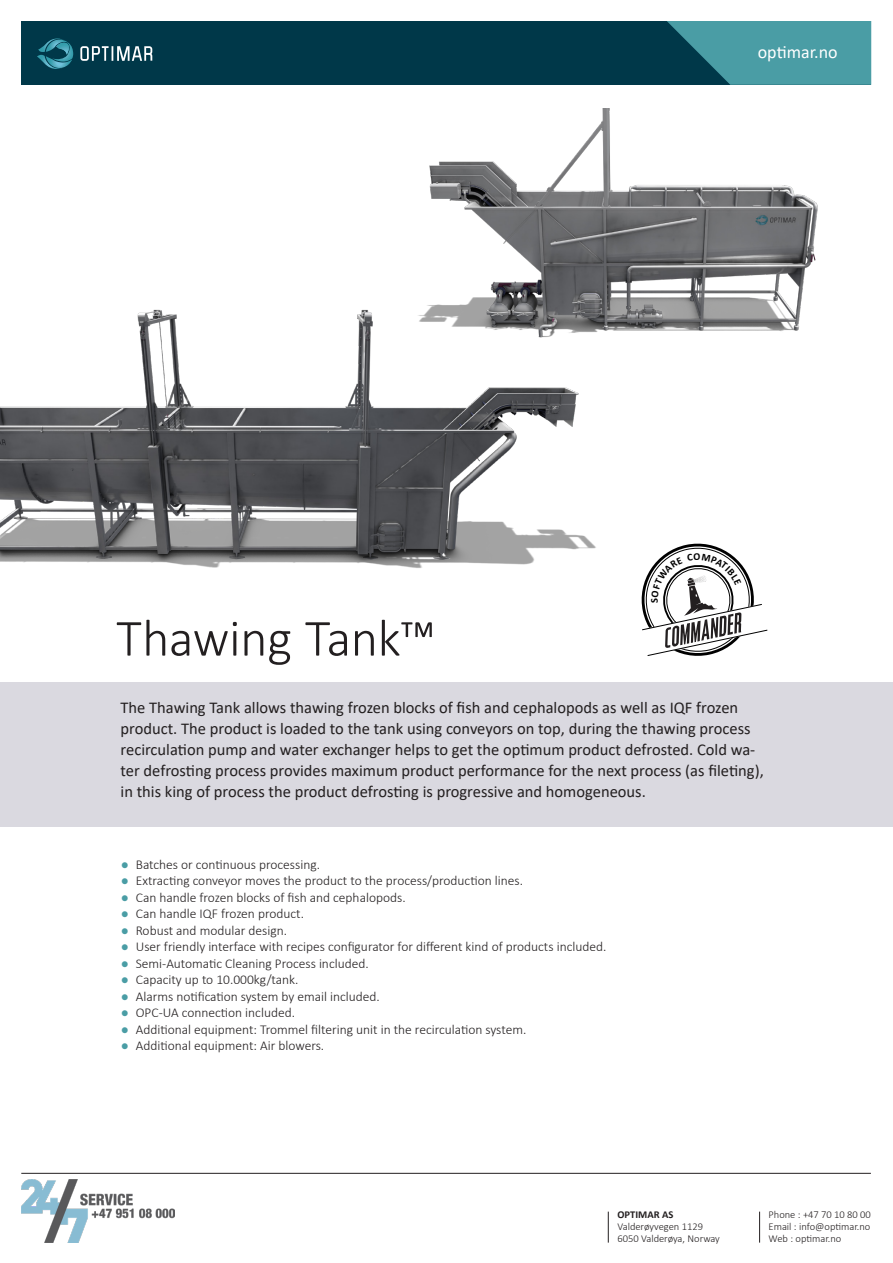
<style>
.page{position:relative;width:893px;height:1263px;background:#fff}
.page>*{position:absolute;margin:0;border:0;box-sizing:border-box;transform-origin:0 0}
._14_Small_Title_black_Titillium_Web{font:300 52.5px "Calibri";letter-spacing:-.01em;color:#231f20}
.t1{font:18px "Calibri";color:#fff}
.t2{font:16.5px/21px "Calibri";color:#231f20}
.t3{font:300 13.5px "Calibri";color:#231f20}
.t4{font:300 10.5px "Calibri";color:#231f20}
.t5{font:700 10.5px "Calibri";color:#231f20}
.t6{font:700 10.35px "Calibri";color:#000}
.s1{font-family:"Segoe UI";color:#4a9da5}
</style>
<div class="page">
<img style="left:0;top:309px;width:596px;height:259px">
<hr style="left:21px;top:1173px;width:850px;height:1px;background:#231f20">
<div style="left:0;top:682px;width:892px;height:145px;background:#dad9e0"></div>
<img style="left:21px;top:1180px;width:153px;height:62px">
<hr style="left:759px;top:1211px;width:1px;height:31px;background:#231f20">
<hr style="left:608px;top:1211px;width:1px;height:31px;background:#231f20">
<div style="left:22px;top:21px;width:849px;height:64px;background:#003849"></div>
<svg style="left:667px;top:21px;width:204px;height:64px"></svg>
<svg style="left:37px;top:38px;width:36px;height:31px"></svg>
<svg style="left:80px;top:46px;width:72px;height:15px"></svg>
<img style="left:338px;top:108px;width:480px;height:394px">
<svg style="left:641px;top:543px;width:127px;height:113px"></svg>
<p class="_14_Small_Title_black_Titillium_Web" style="left:116px;top:605px;width:321px">Thawing Tank™</p>
<p class="t1" style="left:758px;top:40px;width:81px">optimar.no</p>
<p class="t6" style="left:647px;top:603px;width:6px;rotate:-90deg">S</p>
<p class="t2" style="left:121px;top:696px;width:645px">The Thawing Tank allows thawing frozen blocks of fish and cephalopods as well as IQF frozen product. The product is loaded to the tank using conveyors on top, during the thawing process recirculation pump and water exchanger helps to get the optimum product defrosted. Cold wa&shy;ter defrosting process provides maximum product performance for the next process (as fileting), in this king of process the product defrosting is progressive and homogeneous.</p>
<p class="t3" style="left:121px;top:856px;width:201px"><span class="s1">●</span> Batches or continuous processing.</p>
<p class="t3" style="left:121px;top:872px;width:404px"><span class="s1">●</span> Extracting conveyor moves the product to the process/production lines.</p>
<p class="t3" style="left:121px;top:889px;width:286px"><span class="s1">●</span> Can handle frozen blocks of fish and cephalopods.</p>
<p class="t3" style="left:121px;top:905px;width:185px"><span class="s1">●</span> Can handle IQF frozen product.</p>
<p class="t3" style="left:121px;top:922px;width:168px"><span class="s1">●</span> Robust and modular design.</p>
<p class="t3" style="left:121px;top:938px;width:487px"><span class="s1">●</span> User friendly interface with recipes configurator for different kind of products included.</p>
<p class="t3" style="left:121px;top:955px;width:249px"><span class="s1">●</span> Semi-Automatic Cleaning Process included.</p>
<p class="t3" style="left:121px;top:971px;width:179px"><span class="s1">●</span> Capacity up to 10.000kg/tank.</p>
<p class="t3" style="left:121px;top:988px;width:260px"><span class="s1">●</span> Alarms notification system by email included.</p>
<p class="t3" style="left:121px;top:1004px;width:176px"><span class="s1">●</span> OPC-UA connection included.</p>
<p class="t3" style="left:121px;top:1021px;width:407px"><span class="s1">●</span> Additional equipment: Trommel filtering unit in the recirculation system.</p>
<p class="t3" style="left:121px;top:1037px;width:205px"><span class="s1">●</span> Additional equipment: Air blowers.</p>
<p class="t5" style="left:617px;top:1207px;width:57px">OPTIMAR AS</p>
<p class="t4" style="left:617px;top:1220px;width:87px">Valderøyvegen 1129</p>
<p class="t4" style="left:617px;top:1232px;width:104px">6050 Valderøya, Norway</p>
<p class="t4" style="left:769px;top:1208px;width:104px">Phone : +47 70 10 80 00</p>
<p class="t4" style="left:769px;top:1220px;width:103px">Email : info@optimar.no</p>
<p class="t4" style="left:769px;top:1232px;width:74px">Web : optimar.no</p>
</div>
